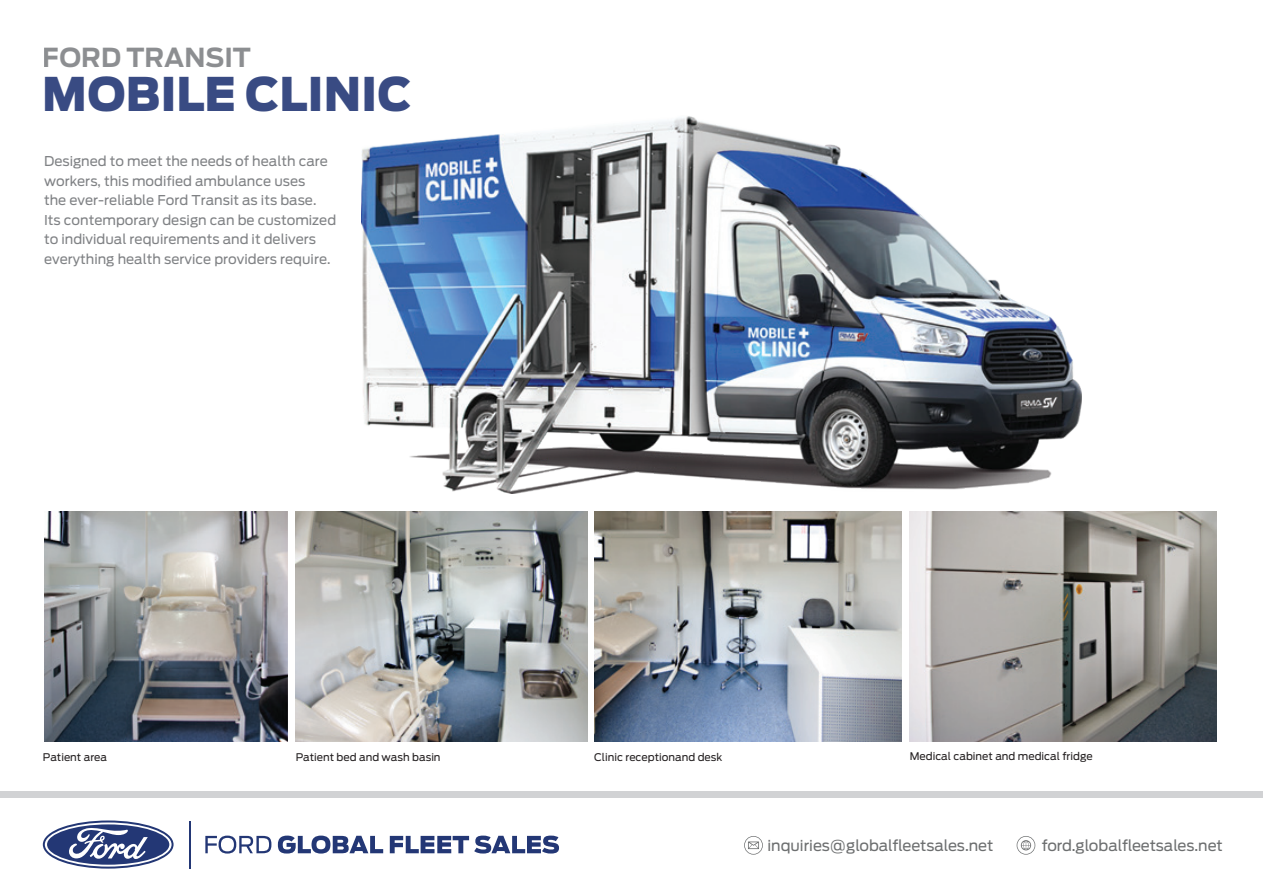
<style>
.page{position:relative;width:1263px;height:893px;background:#fff}
.page>*{position:absolute;margin:0;border:0;box-sizing:border-box;transform-origin:0 0}
.t1{font:900 46.05px "Antenna";color:#233775;scale:.96 1}
.t2{font:700 26.1px "Antenna";color:#808285}
.t3{font:15px "Antenna";letter-spacing:-.005em;color:#6d6f70}
.t4{font:13.5px/19.5px "Antenna";color:#808285}
.t5{font:10.5px "Antenna";color:#231f20}
</style>
<div class="page">
<div style="left:0;top:791px;width:1263px;height:7px;background:#d1d2d4"></div>
<img style="left:296px;top:511px;width:291px;height:231px">
<img style="left:44px;top:511px;width:244px;height:231px">
<img style="left:594px;top:511px;width:307px;height:231px">
<img style="left:910px;top:511px;width:306px;height:231px">
<img style="left:362px;top:116px;width:720px;height:377px">
<svg style="left:43px;top:820px;width:131px;height:49px"></svg>
<svg style="left:205px;top:836px;width:66px;height:18px"></svg>
<svg style="left:278px;top:836px;width:105px;height:18px"></svg>
<svg style="left:390px;top:836px;width:169px;height:17px"></svg>
<hr style="left:189px;top:821px;width:2px;height:47px;background:#233775">
<svg style="left:744px;top:836px;width:19px;height:19px"></svg>
<svg style="left:1017px;top:836px;width:18px;height:19px"></svg>
<h2 class="t2" style="left:43px;top:42px;width:210px">FORD TRANSIT</h2>
<h1 class="t1" style="left:43px;top:67px;width:386px">MOBILE CLINIC</h1>
<p class="t4" style="left:44px;top:151px;width:294px">Designed to meet the needs of health care workers, this modified ambulance uses<br>the ever-reliable Ford Transit as its base.<br>Its contemporary design can be customized to individual requirements and it delivers everything health service providers require.</p>
<p class="t5" style="left:43px;top:751px;width:66px">Patient area</p>
<p class="t5" style="left:296px;top:751px;width:146px">Patient bed and wash basin</p>
<p class="t5" style="left:594px;top:751px;width:130px">Clinic receptionand desk</p>
<p class="t5" style="left:910px;top:750px;width:185px">Medical cabinet and medical fridge</p>
<p class="t3" style="left:767px;top:836px;width:227px">inquiries@globalfleetsales.net</p>
<p class="t3" style="left:1042px;top:836px;width:183px">ford.globalfleetsales.net</p>
</div>
